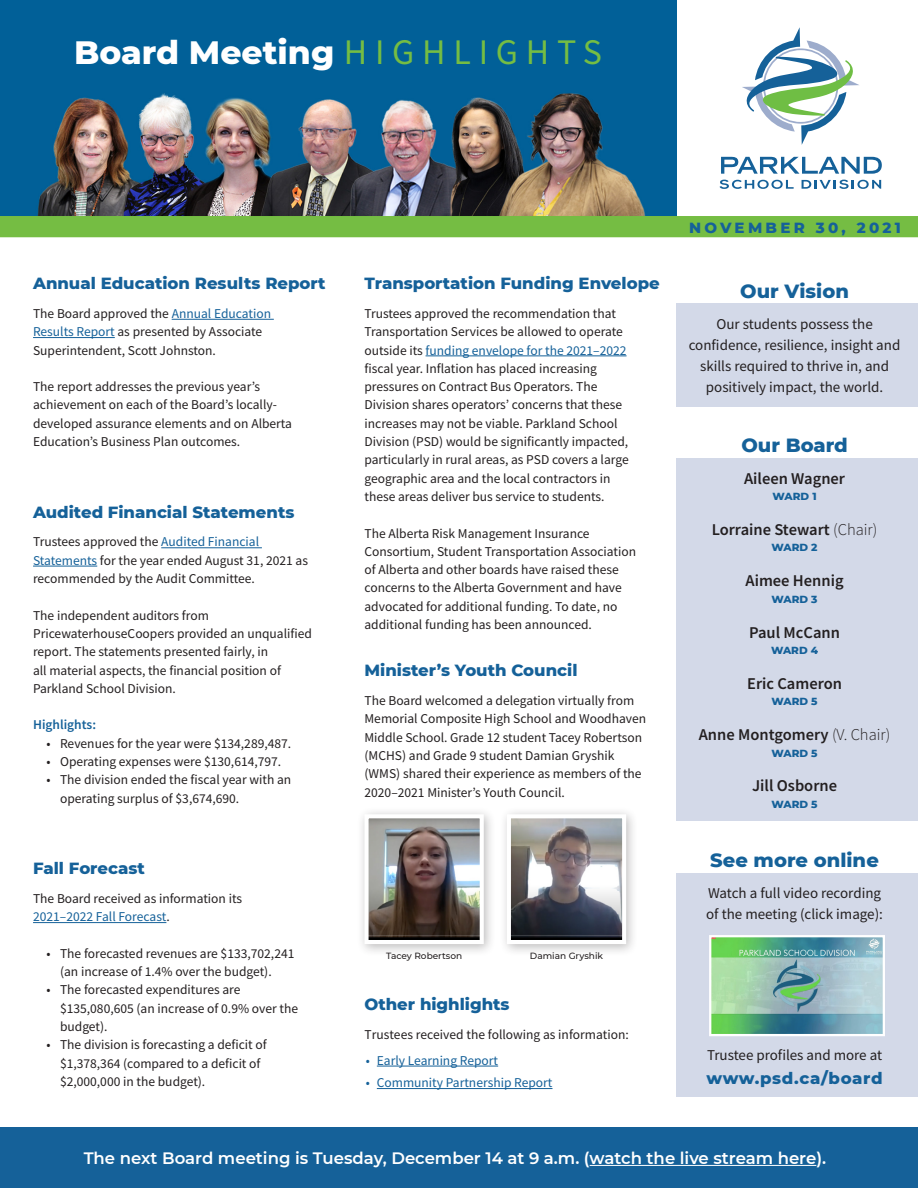
<style>
.page{position:relative;width:918px;height:1188px;background:#fff}
.page>*{position:absolute;margin:0;border:0;box-sizing:border-box;transform-origin:0 0}
.t1{font:800 33px "Montserrat";color:#fff}
.t2{font:800 19.5px "Montserrat";color:#156199}
.t3{font:800 16.5px "Montserrat";color:#156199}
.t4{font:600 16.5px "Source Sans Pro";color:#231f20}
.t5{font:600 16.5px "Montserrat";color:#fff}
.t6{font:800 16.5px "Montserrat";letter-spacing:.04em;color:#156199}
.t7{font:15px/21px "Source Sans Pro";color:#231f20;text-align:center}
.t8{font:800 15px "Montserrat";letter-spacing:.22em;color:#156199}
.t9{font:13.5px/18.3px "Source Sans Pro";color:#231f20}
.Paragraph_Style_1{font:13.5px "Source Sans Pro";color:#156199}
.t10{font:600 13.5px "Source Sans Pro";color:#156199}
.t11{font:800 10.5px "Montserrat";color:#156199}
.t12{font:500 9px "Montserrat";color:#231f20}
.s1{font-family:"Source Sans Pro";font-weight:400;font-size:36px;color:#75bd43}
.s2{color:#156199}
.s3{color:#231f20}
.s4{font-weight:300}
</style>
<div class="page">
<img style="left:0;top:0;width:676px;height:216px">
<div style="left:0;top:216px;width:918px;height:21px;background:#75bd43"></div>
<hr style="left:161px;top:547px;width:101px;height:1px;background:#156199">
<hr style="left:33px;top:566px;width:64px;height:1px;background:#156199">
<svg style="left:721px;top:157px;width:161px;height:17px"></svg>
<svg style="left:720px;top:180px;width:74px;height:9px"></svg>
<svg style="left:802px;top:180px;width:79px;height:9px"></svg>
<svg style="left:742px;top:27px;width:117px;height:118px"></svg>
<hr style="left:377px;top:1066px;width:121px;height:1px;background:#156199">
<hr style="left:377px;top:1088px;width:176px;height:1px;background:#156199">
<div style="left:0;top:1128px;width:918px;height:60px;background:#156199"></div>
<hr style="left:172px;top:319px;width:102px;height:1px;background:#156199">
<hr style="left:33px;top:337px;width:82px;height:1px;background:#156199">
<hr style="left:426px;top:356px;width:201px;height:1px;background:#156199">
<hr style="left:590px;top:1165px;width:226px;height:1px;background:#fff">
<div style="left:676px;top:874px;width:242px;height:223px;background:#d3d9e8"></div>
<div style="left:676px;top:459px;width:242px;height:362px;background:#d3d9e8"></div>
<div style="left:676px;top:304px;width:242px;height:103px;background:#d3d9e8"></div>
<img style="left:712px;top:938px;width:170px;height:95px">
<div style="left:709px;top:935px;width:176px;height:101px;border:2px solid #fff"></div>
<hr style="left:33px;top:922px;width:133px;height:1px;background:#156199">
<div style="left:357px;top:807px;width:139px;height:149px;background:#231f20;opacity:.3"></div>
<img style="left:369px;top:819px;width:110px;height:120px">
<div style="left:364px;top:814px;width:120px;height:130px;border:4px solid #fff"></div>
<div style="left:499px;top:807px;width:140px;height:149px;background:#231f20;opacity:.3"></div>
<img style="left:512px;top:819px;width:109px;height:120px">
<div style="left:507px;top:814px;width:119px;height:130px;border:4px solid #fff"></div>
<p class="t1" style="left:74px;top:28px;width:529px">Board Meeting <span class="s1">H I G H L I G H T S</span></p>
<p class="t3" style="left:33px;top:271px;width:294px">Annual Education Results Report</p>
<p class="t3" style="left:364px;top:271px;width:297px">Transportation Funding Envelope</p>
<p class="t9" style="left:33px;top:304px;width:240px">The Board approved the <span class="s2">Annual Education<br>Results Report</span> as presented by Associate<br>Superintendent, Scott Johnston.</p>
<p class="t9" style="left:33px;top:377px;width:261px">The report addresses the previous year’s achievement on each of the Board’s locally&shy;developed assurance elements and on Alberta Education’s Business Plan outcomes.</p>
<p class="t3" style="left:33px;top:500px;width:263px">Audited Financial Statements</p>
<p class="t9" style="left:33px;top:533px;width:277px">Trustees approved the <span class="s2">Audited Financial<br>Statements</span> for the year ended August 31, 2021 as recommended by the Audit Committee.</p>
<p class="t9" style="left:33px;top:606px;width:280px">The independent auditors from PricewaterhouseCoopers provided an unqualified report. The statements presented fairly, in<br>all material aspects, the financial position of Parkland School Division.</p>
<p class="t10" style="left:33px;top:716px;width:65px">Highlights:</p>
<p class="t9" style="left:47px;top:734px;width:246px">• Revenues for the year were $134,289,487.</p>
<p class="t9" style="left:47px;top:752px;width:236px">• Operating expenses were $130,614,797.</p>
<p class="t9" style="left:60px;top:771px;width:233px;text-indent:-14px">• The division ended the fiscal year with an operating surplus of $3,674,690.</p>
<p class="t3" style="left:33px;top:856px;width:113px">Fall Forecast</p>
<p class="t9" style="left:33px;top:889px;width:211px">The Board received as information its</p>
<p class="Paragraph_Style_1" style="left:33px;top:908px;width:138px">2021–2022 Fall Forecast<span class="s3">.</span></p>
<p class="t9" style="left:60px;top:944px;width:236px;text-indent:-14px">• The forecasted revenues are $133,702,241 (an increase of 1.4% over the budget).</p>
<p class="t9" style="left:60px;top:981px;width:240px;text-indent:-14px">• The forecasted expenditures are $135,080,605 (an increase of 0.9% over the budget).</p>
<p class="t9" style="left:60px;top:1036px;width:208px;text-indent:-14px">• The division is forecasting a deficit of $1,378,364 (compared to a deficit of $2,000,000 in the budget).</p>
<p class="t9" style="left:364px;top:304px;width:266px">Trustees approved the recommendation that Transportation Services be allowed to operate outside its <span class="s2">funding envelope for the 2021–2022 </span>fiscal year. Inflation has placed increasing pressures on Contract Bus Operators. The Division shares operators’ concerns that these increases may not be viable. Parkland School Division (PSD) would be significantly impacted, particularly in rural areas, as PSD covers a large geographic area and the local contractors in these areas deliver bus service to students.</p>
<p class="t9" style="left:364px;top:524px;width:273px">The Alberta Risk Management Insurance Consortium, Student Transportation Association of Alberta and other boards have raised these concerns to the Alberta Government and have advocated for additional funding. To date, no additional funding has been announced.</p>
<p class="t3" style="left:364px;top:658px;width:215px">Minister’s Youth Council</p>
<p class="t9" style="left:364px;top:691px;width:283px">The Board welcomed a delegation virtually from Memorial Composite High School and Woodhaven Middle School. Grade 12 student Tacey Robertson (MCHS) and Grade 9 student Damian Gryshik (WMS) shared their experience as members of the 2020–2021 Minister’s Youth Council.</p>
<p class="t12" style="left:386px;top:950px;width:78px">Tacey Robertson</p>
<p class="t12" style="left:530px;top:950px;width:75px">Damian Gryshik</p>
<p class="t3" style="left:364px;top:992px;width:147px">Other highlights</p>
<p class="t9" style="left:364px;top:1026px;width:266px">Trustees received the following as information:</p>
<p class="Paragraph_Style_1" style="left:366px;top:1052px;width:134px">• Early Learning Report</p>
<p class="Paragraph_Style_1" style="left:366px;top:1074px;width:188px">• Community Partnership Report</p>
<p class="t8" style="left:689px;top:216px;width:213px">NOVEMBER 30, 2021</p>
<p class="t2" style="left:740px;top:277px;width:110px">Our Vision</p>
<p class="t7" style="left:689px;top:314px;width:213px">Our students possess the confidence, resilience, insight and skills required to thrive in, and positively impact, the world.</p>
<p class="t2" style="left:741px;top:431px;width:108px">Our Board</p>
<p class="t4" style="left:744px;top:467px;width:103px">Aileen Wagner</p>
<p class="t11" style="left:773px;top:489px;width:46px">WARD 1</p>
<p class="t4" style="left:712px;top:519px;width:167px">Lorraine Stewart <span class="s4">(Chair)</span></p>
<p class="t11" style="left:772px;top:540px;width:48px">WARD 2</p>
<p class="t4" style="left:746px;top:570px;width:100px">Aimee Hennig</p>
<p class="t11" style="left:772px;top:591px;width:48px">WARD 3</p>
<p class="t4" style="left:749px;top:621px;width:92px">Paul McCann</p>
<p class="t11" style="left:771px;top:643px;width:49px">WARD 4</p>
<p class="t4" style="left:747px;top:672px;width:96px">Eric Cameron</p>
<p class="t11" style="left:772px;top:694px;width:48px">WARD 5</p>
<p class="t4" style="left:699px;top:724px;width:193px">Anne Montgomery <span class="s4">(V. Chair)</span></p>
<p class="t11" style="left:772px;top:745px;width:48px">WARD 5</p>
<p class="t4" style="left:752px;top:775px;width:87px">Jill Osborne</p>
<p class="t11" style="left:772px;top:796px;width:48px">WARD 5</p>
<p class="t2" style="left:710px;top:846px;width:170px">See more online</p>
<p class="t7" style="left:708px;top:882px;width:175px">Watch a full video recording</p>
<p class="t7" style="left:706px;top:903px;width:178px">of the meeting (click image):</p>
<p class="t7" style="left:707px;top:1044px;width:177px">Trustee profiles and more at</p>
<p class="t6" style="left:707px;top:1066px;width:177px">www.psd.ca/board</p>
<p class="t5" style="left:84px;top:1147px;width:744px">The next Board meeting is Tuesday, December 14 at 9 a.m. (watch the live stream here).</p>
</div>
